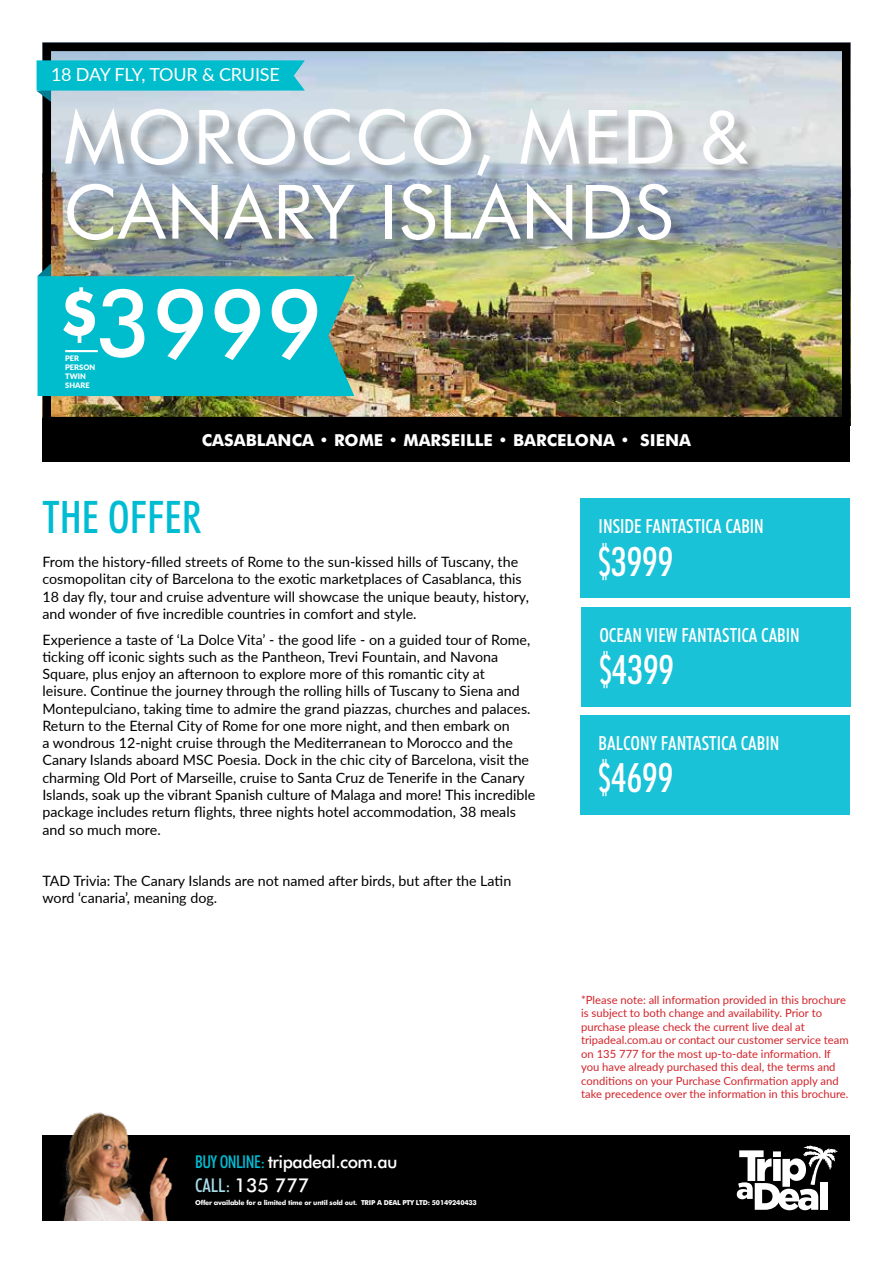
<style>
.page{position:relative;width:893px;height:1263px;background:#fff}
.page>*{position:absolute;margin:0;border:0;box-sizing:border-box;transform-origin:0 0}
.t1{font:500 93px "Futura BT";color:#fff}
.t2{font:75px/75px "Futura BT";letter-spacing:.01em;color:#fff}
.t3{font:500 condensed 45px "Futura BT";color:#00bcd3}
.t4{font:500 condensed 40.5px "Futura BT";color:#fff;scale:.8 1}
.t5{font:500 condensed 19.5px "Futura BT";color:#fff}
.t6{font:500 19.05px "Futura BT";color:#fff}
.t7{font:18px "Lato";letter-spacing:-.01em;color:#fff}
.t8{font:500 17.7px "Futura BT";letter-spacing:-.03em;color:#fff}
.t9{font:700 16.5px "Futura BT";color:#fff}
.t10{font:14.25px/17.2px "Lato";color:#000}
.t11{font:11.25px/13.5px "Lato";color:#d2232a}
.t12{font:900 7.5px/9px "Lato";color:#fff}
.t13{font:700 6.75px "Futura BT";letter-spacing:-.03em;color:#fff}
.s1{font-stretch:condensed;color:#00bcd3}
.s2{font-stretch:condensed;color:#a7dde9}
</style>
<div class="page">
<div style="left:43px;top:1135px;width:807px;height:85px;background:#000"></div>
<img style="left:60px;top:1112px;width:113px;height:108px">
<svg style="left:737px;top:1145px;width:101px;height:65px"></svg>
<img style="left:53px;top:53px;width:787px;height:362px">
<div style="left:43px;top:43px;width:807px;height:382px;border:9px solid #000"></div>
<div style="left:580px;top:499px;width:270px;height:99px;background:#1ac2d7"></div>
<div style="left:43px;top:419px;width:807px;height:43px;background:#000"></div>
<div style="left:68px;top:111px;width:698px;height:147px;background:#000;opacity:.3"></div>
<svg style="left:38px;top:263px;width:316px;height:133px;background:#14b7c2"></svg>
<hr style="left:65px;top:350px;width:33px;height:2px;background:#fff">
<svg style="left:37px;top:60px;width:268px;height:42px;background:#39c3d2"></svg>
<div style="left:581px;top:607px;width:269px;height:100px;background:#1ac2d7"></div>
<div style="left:580px;top:715px;width:270px;height:100px;background:#1ac2d7"></div>
<p class="t7" style="left:51px;top:62px;width:230px">18 DAY FLY, TOUR &amp; CRUISE</p>
<h2 class="t2" style="left:63px;top:99px;width:688px">MOROCCO, MED &amp;<br>CANARY ISLANDS</h2>
<h1 class="t1" style="left:62px;top:266px;width:263px"><sup>$</sup>3999</h1>
<p class="t12" style="left:65px;top:353px;width:32px">PER<br>PERSON<br>TWIN<br>SHARE</p>
<p class="t9" style="left:202px;top:430px;width:491px">CASABLANCA • ROME • MARSEILLE • BARCELONA • SIENA</p>
<h3 class="t3" style="left:43px;top:490px;width:160px">THE OFFER</h3>
<p class="t10" style="left:43px;top:553px;width:488px">From the history-filled streets of Rome to the sun-kissed hills of Tuscany, the cosmopolitan city of Barcelona to the exotic marketplaces of Casablanca, this 18 day fly, tour and cruise adventure will showcase the unique beauty, history, and wonder of five incredible countries in comfort and style.</p>
<p class="t10" style="left:43px;top:630px;width:494px">Experience a taste of ‘La Dolce Vita’ - the good life - on a guided tour of Rome, ticking off iconic sights such as the Pantheon, Trevi Fountain, and Navona Square, plus enjoy an afternoon to explore more of this romantic city at<br>leisure. Continue the journey through the rolling hills of Tuscany to Siena and Montepulciano, taking time to admire the grand piazzas, churches and palaces.<br>Return to the Eternal City of Rome for one more night, and then embark on<br>a wondrous 12-night cruise through the Mediterranean to Morocco and the Canary Islands aboard MSC Poesia. Dock in the chic city of Barcelona, visit the charming Old Port of Marseille, cruise to Santa Cruz de Tenerife in the Canary Islands, soak up the vibrant Spanish culture of Malaga and more! This incredible package includes return flights, three nights hotel accommodation, 38 meals and so much more.</p>
<p class="t10" style="left:43px;top:872px;width:470px">TAD Trivia: The Canary Islands are not named after birds, but after the Latin word ‘canaria’, meaning dog.</p>
<p class="t8" style="left:195px;top:1151px;width:204px"><span class="s1">BUY ONLINE:</span> tripadeal.com.au</p>
<h3 class="t6" style="left:195px;top:1173px;width:116px"><span class="s2">CALL:</span> 135 777</h3>
<p class="t13" style="left:195px;top:1199px;width:283px">Offer available for a limited time or until sold out. TRIP A DEAL PTY LTD: 50149240433</p>
<h3 class="t5" style="left:599px;top:515px;width:167px">INSIDE FANTASTICA CABIN</h3>
<h3 class="t4" style="left:599px;top:537px;width:95px">$3999</h3>
<h3 class="t5" style="left:599px;top:623px;width:202px">OCEAN VIEW FANTASTICA CABIN</h3>
<h3 class="t4" style="left:599px;top:645px;width:95px">$4399</h3>
<h3 class="t5" style="left:599px;top:731px;width:182px">BALCONY FANTASTICA CABIN</h3>
<h3 class="t4" style="left:599px;top:753px;width:95px">$4699</h3>
<p class="t11" style="left:581px;top:992px;width:269px">*Please note: all information provided in this brochure is subject to both change and availability. Prior to purchase please check the current live deal at tripadeal.com.au or contact our customer service team on 135 777 for the most up-to-date information. If you have already purchased this deal, the terms and conditions on your Purchase Confirmation apply and take precedence over the information in this brochure.</p>
</div>
